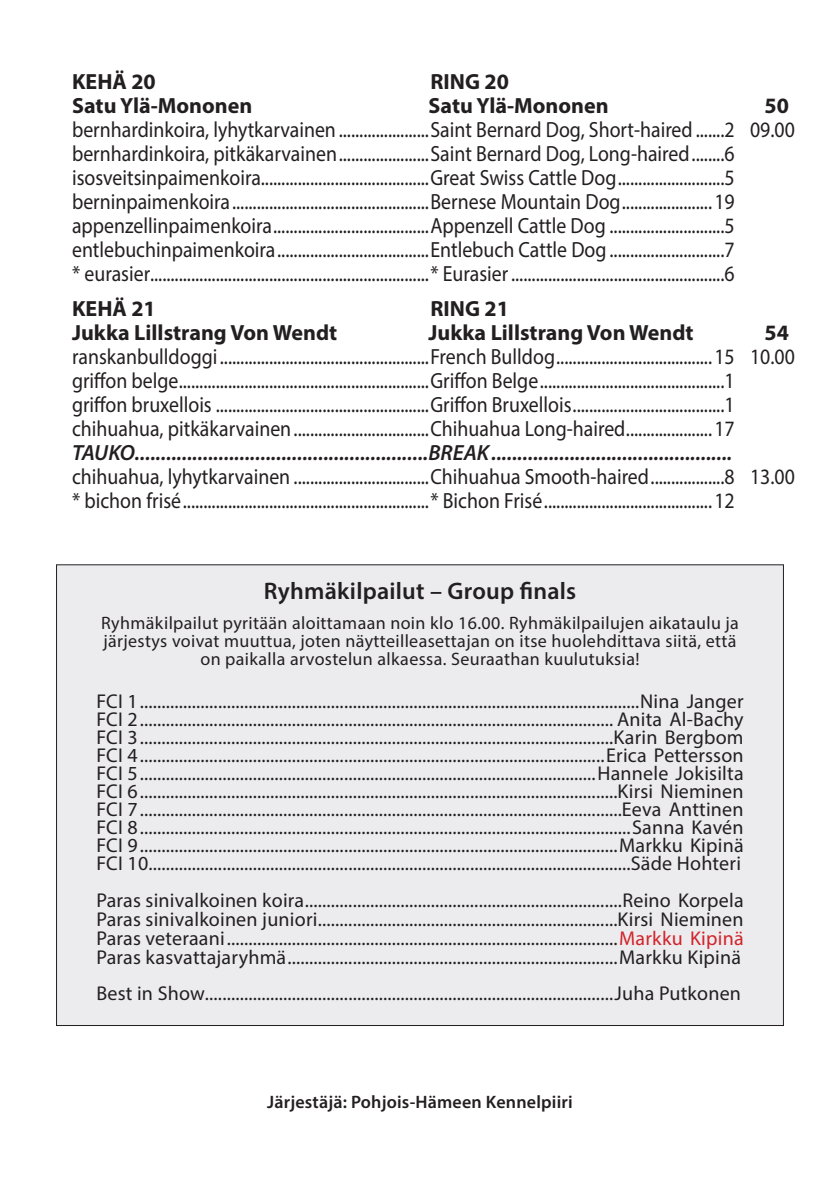
<style>
.page{position:relative;width:840px;height:1191px;background:#fff}
.page>*{position:absolute;margin:0;border:0;box-sizing:border-box;transform-origin:0 0}
.Väliotsikko{font:600 24px "Myriad Pro";letter-spacing:.01em;color:#231f20}
.aikataulu{font:22px "Myriad Pro";color:#231f20;scale:.9 1}
.TAUKOBREAK{font:italic 600 22px "Myriad Pro";color:#231f20}
.TUOMARI{font:700 22px "Myriad Pro";color:#231f20}
.Kehä{font:700 22px "Myriad Pro";color:#231f20}
.Leipis{font:20px/18px "Myriad Pro";letter-spacing:.01em;color:#231f20;text-align:justify}
.Leipis-2{font:18px/18px "Myriad Pro";letter-spacing:.02em;color:#231f20;text-align:center}
.Väliotsikko-2{font:600 18px "Myriad Pro";letter-spacing:.01em;color:#231f20}
.s1{color:#d1232a}
</style>
<div class="page">
<div style="left:56px;top:565px;width:727px;height:460px;background:#ececee"></div>
<p class="Kehä" style="left:72px;top:67px;width:85px">KEHÄ 20</p>
<p class="Kehä" style="left:430px;top:67px;width:80px">RING 20</p>
<p class="TUOMARI" style="left:72px;top:91px;width:182px">Satu Ylä-Mononen</p>
<p class="TUOMARI" style="left:428px;top:91px;width:182px">Satu Ylä-Mononen</p>
<p class="TUOMARI" style="left:764px;top:91px;width:26px">50</p>
<p class="aikataulu" style="left:72px;top:116px;width:804px">bernhardinkoira, lyhytkarvainen ......................Saint Bernard Dog, Short-haired .......2 09.00</p>
<p class="aikataulu" style="left:72px;top:140px;width:737px">bernhardinkoira, pitkäkarvainen......................Saint Bernard Dog, Long-haired........6</p>
<p class="aikataulu" style="left:72px;top:164px;width:737px">isosveitsinpaimenkoira.........................................Great Swiss Cattle Dog..........................5</p>
<p class="aikataulu" style="left:72px;top:188px;width:737px">berninpaimenkoira................................................Bernese Mountain Dog......................19</p>
<p class="aikataulu" style="left:72px;top:212px;width:737px">appenzellinpaimenkoira......................................Appenzell Cattle Dog ............................5</p>
<p class="aikataulu" style="left:72px;top:236px;width:737px">entlebuchinpaimenkoira.....................................Entlebuch Cattle Dog ............................7</p>
<p class="aikataulu" style="left:72px;top:260px;width:737px">* eurasier....................................................................* Eurasier....................................................6</p>
<p class="Kehä" style="left:72px;top:294px;width:85px">KEHÄ 21</p>
<p class="Kehä" style="left:430px;top:294px;width:80px">RING 21</p>
<p class="TUOMARI" style="left:72px;top:318px;width:266px">Jukka Lillstrang Von Wendt</p>
<p class="TUOMARI" style="left:428px;top:318px;width:266px">Jukka Lillstrang Von Wendt</p>
<p class="TUOMARI" style="left:764px;top:318px;width:26px">54</p>
<p class="aikataulu" style="left:72px;top:343px;width:804px">ranskanbulldoggi ...................................................French Bulldog......................................15 10.00</p>
<p class="aikataulu" style="left:72px;top:367px;width:737px">griffon belge.............................................................Griffon Belge.............................................1</p>
<p class="aikataulu" style="left:72px;top:391px;width:737px">griffon bruxellois ....................................................Griffon Bruxellois.....................................1</p>
<p class="aikataulu" style="left:72px;top:415px;width:737px">chihuahua, pitkäkarvainen.................................Chihuahua Long-haired.....................17</p>
<p class="TAUKOBREAK" style="left:72px;top:438px;width:661px">TAUKO........................................................BREAK..............................................</p>
<p class="aikataulu" style="left:72px;top:463px;width:804px">chihuahua, lyhytkarvainen .................................Chihuahua Smooth-haired..................8 13.00</p>
<p class="aikataulu" style="left:72px;top:487px;width:737px">* bichon frisé............................................................* Bichon Frisé.........................................12</p>
<p class="Väliotsikko" style="left:263px;top:576px;width:314px">Ryhmäkilpailut – Group finals</p>
<p class="Leipis-2" style="left:101px;top:613px;width:639px">Ryhmäkilpailut pyritään aloittamaan noin klo 16.00. Ryhmäkilpailujen aikataulu ja järjestys voivat muuttua, joten näytteilleasettajan on itse huolehdittava siitä, että on paikalla arvostelun alkaessa. Seuraathan kuulutuksia!</p>
<p class="Leipis" style="left:96px;top:692px;width:648px">FCI 1...................................................................................................................Nina Janger FCI 2............................................................................................................. Anita Al-Bachy FCI 3.............................................................................................................Karin Bergbom FCI 4...........................................................................................................Erica Pettersson FCI 5.........................................................................................................Hannele Jokisilta FCI 6..............................................................................................................Kirsi Nieminen FCI 7...............................................................................................................Eeva Anttinen FCI 8.................................................................................................................Sanna Kavén FCI 9..............................................................................................................Markku Kipinä FCI 10...............................................................................................................Säde Hohteri</p>
<p class="Leipis" style="left:96px;top:890px;width:648px;line-height:19.2px">Paras sinivalkoinen koira.........................................................................Reino Korpela Paras sinivalkoinen juniori.....................................................................Kirsi Nieminen Paras veteraani..........................................................................................<span class="s1">Markku Kipinä </span>Paras kasvattajaryhmä............................................................................Markku Kipinä</p>
<p class="Leipis" style="left:96px;top:984px;width:646px">Best in Show..............................................................................................Juha Putkonen</p>
<p class="Väliotsikko-2" style="left:267px;top:1090px;width:307px">Järjestäjä: Pohjois-Hämeen Kennelpiiri</p>
</div>
